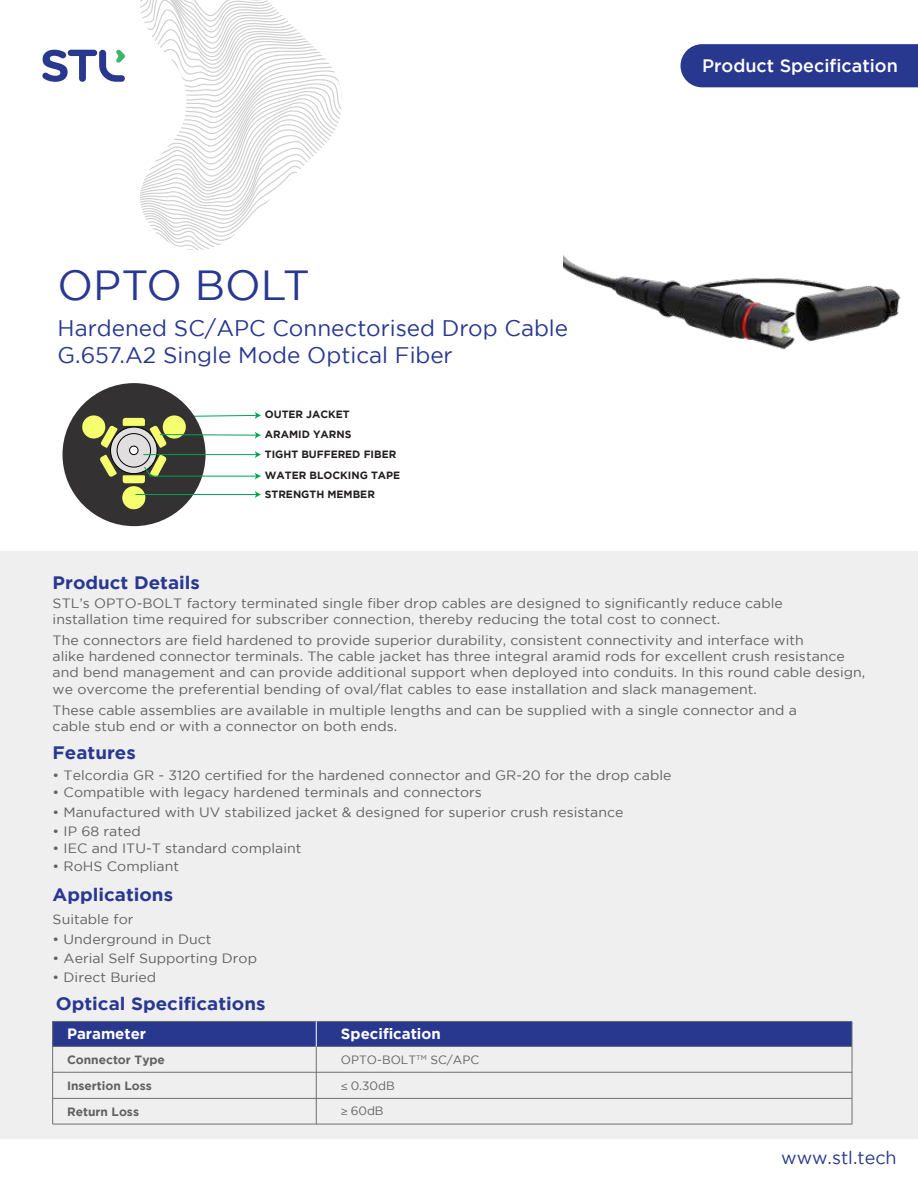
<style>
.page{position:relative;width:918px;height:1188px;background:#fff}
.page>*{position:absolute;margin:0;border:0;box-sizing:border-box;transform-origin:0 0}
.t1{font:42px "Gotham";color:#293890}
.t2{font:22.5px/27px "Gotham";color:#293890}
.t3{font:700 18px "Gotham";color:#293890;scale:1.04 1}
.t4{font:500 18px "Gotham";color:#fff}
.t5{font:18px "Gotham";color:#283a8d}
.t6{font:700 15px "Gotham";color:#fff}
.t7{font:13.5px/16.2px "Gotham";color:#606161;scale:1.04 1}
.t8{font:700 12px "Gotham";color:#606161}
.t9{font:12px "Gotham";color:#606161}
.t10{font:700 10.5px/20.2px "Gotham";color:#231f20}
.s1{font-family:"Myriad Pro"}
</style>
<div class="page">
<img style="left:564px;top:256px;width:337px;height:94px">
<div style="left:63px;top:383px;width:143px;height:143px;background:#333132;border-radius:50%"></div>
<svg style="left:81px;top:412px;width:180px;height:99px"></svg>
<div style="left:0;top:551px;width:918px;height:587px;background:#efefef"></div>
<svg style="left:140px;top:0;width:202px;height:250px"></svg>
<div style="left:681px;top:44px;width:237px;height:43px;background:#29388f"></div>
<svg style="left:42px;top:50px;width:83px;height:32px"></svg>
<div style="left:53px;top:1021px;width:799px;height:26px;background:#29388f"></div>
<hr style="left:852px;top:1022px;width:1px;height:102px;background:#6e6f72">
<hr style="left:53px;top:1046px;width:799px;height:1px;background:#6e6f72">
<hr style="left:53px;top:1021px;width:799px;height:1px;background:#6e6f72">
<hr style="left:53px;top:1124px;width:799px;height:1px;background:#6e6f72">
<hr style="left:53px;top:1098px;width:799px;height:1px;background:#6e6f72">
<hr style="left:53px;top:1072px;width:799px;height:1px;background:#6e6f72">
<hr style="left:52px;top:1021px;width:1px;height:103px;background:#6e6f72">
<hr style="left:316px;top:1047px;width:1px;height:77px;background:#6e6f72">
<svg style="left:316px;top:1021px;width:1px;height:25px"></svg>
<h1 class="t1" style="left:58px;top:262px;width:254px">OPTO BOLT</h1>
<h2 class="t2" style="left:58px;top:314px;width:512px">Hardened SC/APC Connectorised Drop Cable<br>G.657.A2 Single Mode Optical Fiber</h2>
<h3 class="t3" style="left:53px;top:572px;width:143px">Product Details</h3>
<p class="t10" style="left:265px;top:404px;width:137px">OUTER JACKET<br>ARAMID YARNS<br>TIGHT BUFFERED FIBER<br>WATER BLOCKING TAPE</p>
<p class="t10" style="left:265px;top:484px;width:112px">STRENGTH MEMBER</p>
<h3 class="t4" style="left:702px;top:55px;width:197px">Product Specification</h3>
<p class="t7" style="left:53px;top:595px;width:704px">STL’s OPTO-BOLT factory terminated single fiber drop cables are designed to significantly reduce cable installation time required for subscriber connection, thereby reducing the total cost to connect.</p>
<p class="t7" style="left:53px;top:632px;width:783px">The connectors are field hardened to provide superior durability, consistent connectivity and interface with<br>alike hardened connector terminals. The cable jacket has three integral aramid rods for excellent crush resistance and bend management and can provide additional support when deployed into conduits. In this round cable design, we overcome the preferential bending of oval/flat cables to ease installation and slack management.</p>
<p class="t7" style="left:53px;top:702px;width:717px">These cable assemblies are available in multiple lengths and can be supplied with a single connector and a cable stub end or with a connector on both ends.</p>
<h3 class="t3" style="left:53px;top:743px;width:82px">Features</h3>
<p class="t7" style="left:53px;top:767px;width:597px">• Telcordia GR - 3120 certified for the hardened connector and GR-20 for the drop cable</p>
<p class="t7" style="left:53px;top:784px;width:414px">• Compatible with legacy hardened terminals and connectors</p>
<p class="t7" style="left:53px;top:803px;width:550px">• Manufactured with UV stabilized jacket &amp; designed for superior crush resistance</p>
<p class="t7" style="left:53px;top:823px;width:86px">• IP 68 rated</p>
<p class="t7" style="left:53px;top:840px;width:241px">• IEC and ITU-T standard complaint</p>
<p class="t7" style="left:53px;top:857px;width:123px">• RoHS Compliant</p>
<h3 class="t3" style="left:53px;top:884px;width:117px">Applications</h3>
<p class="t7" style="left:53px;top:911px;width:79px">Suitable for</p>
<p class="t7" style="left:53px;top:950px;width:198px">• Aerial Self Supporting Drop</p>
<p class="t7" style="left:53px;top:969px;width:101px">• Direct Buried</p>
<p class="t7" style="left:53px;top:931px;width:154px">• Underground in Duct</p>
<h3 class="t3" style="left:56px;top:993px;width:203px">Optical Specifications</h3>
<p class="t6" style="left:67px;top:1025px;width:81px">Parameter</p>
<p class="t6" style="left:341px;top:1025px;width:101px">Specification</p>
<p class="t8" style="left:67px;top:1053px;width:99px">Connector Type</p>
<p class="t9" style="left:341px;top:1053px;width:140px">OPTO-BOLT<sup>TM</sup> SC/APC</p>
<p class="t8" style="left:67px;top:1079px;width:86px">Insertion Loss</p>
<p class="t9" style="left:341px;top:1079px;width:55px"><span class="s1">≤</span> 0.30dB</p>
<p class="t8" style="left:67px;top:1104px;width:74px">Return Loss</p>
<p class="t9" style="left:341px;top:1104px;width:44px"><span class="s1">≥</span> 60dB</p>
<h3 class="t5" style="left:781px;top:1147px;width:117px">www.stl.tech</h3>
</div>
